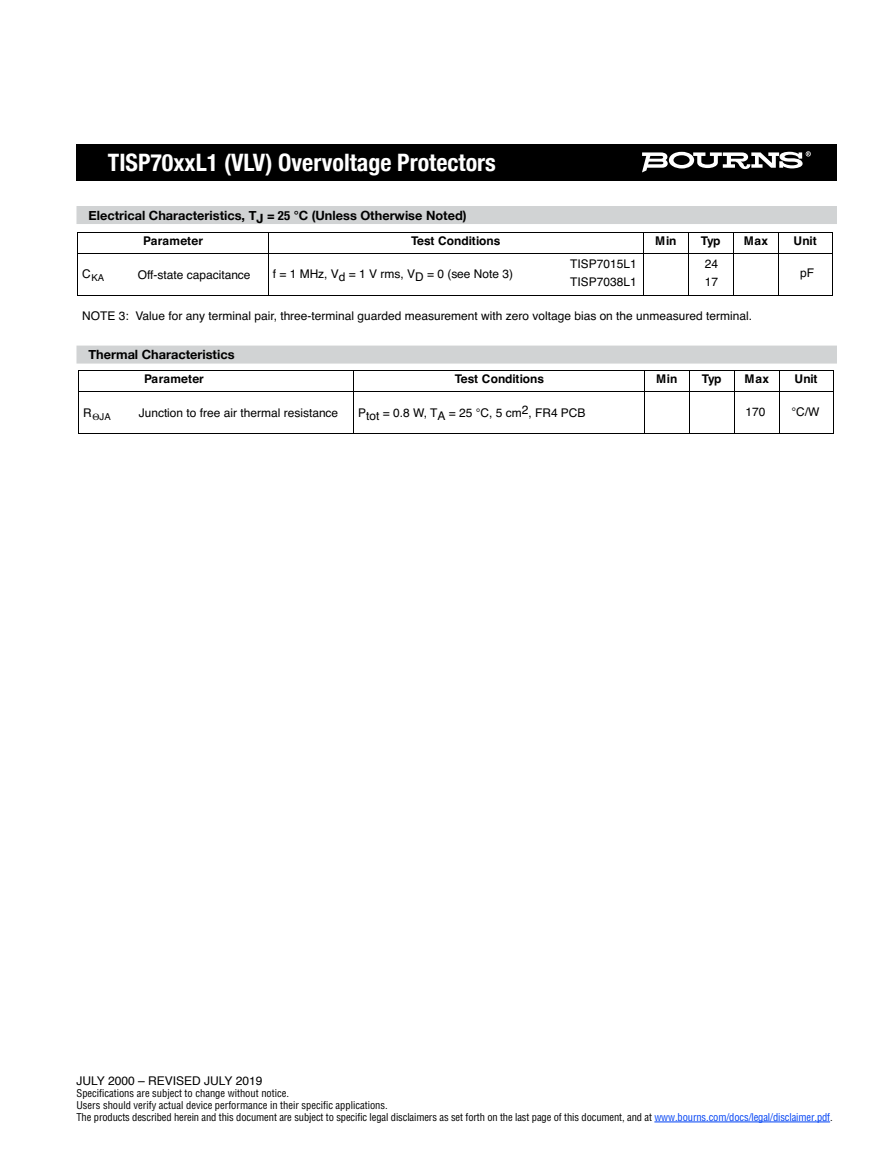
<style>
.page{position:relative;width:891px;height:1175px;background:#fff}
.page>*{position:absolute;margin:0;border:0;box-sizing:border-box;transform-origin:0 0}
.t1{font:700 condensed 24px "Helvetica Neue";color:#fff}
.t2{font:700 12.75px "Helvetica Neue";color:#000}
.t3{font:12px/18px "Helvetica";color:#000}
.t4{font:700 12px "Helvetica";color:#000}
.t5{font:700 12px "Helvetica";letter-spacing:.02em;color:#000}
.t6{font:condensed 10.5px/12px "Helvetica";letter-spacing:-.01em;color:#000}
.t7{font:9.6px "Helvetica";color:#000}
.s1{font-stretch:condensed}
.s2{color:#0042f4}
</style>
<div class="page">
<div style="left:76px;top:144px;width:761px;height:36px;background:#000"></div>
<hr style="left:77px;top:232px;width:1px;height:63px;background:#000">
<hr style="left:268px;top:232px;width:1px;height:64px;background:#000">
<hr style="left:643px;top:232px;width:1px;height:64px;background:#000">
<hr style="left:688px;top:232px;width:1px;height:64px;background:#000">
<hr style="left:733px;top:232px;width:1px;height:64px;background:#000">
<hr style="left:778px;top:232px;width:1px;height:64px;background:#000">
<hr style="left:832px;top:232px;width:1px;height:63px;background:#000">
<hr style="left:77px;top:232px;width:756px;height:1px;background:#000">
<hr style="left:77px;top:253px;width:756px;height:1px;background:#000">
<hr style="left:77px;top:295px;width:756px;height:1px;background:#000">
<hr style="left:78px;top:371px;width:1px;height:62px;background:#000">
<hr style="left:353px;top:370px;width:1px;height:64px;background:#000">
<hr style="left:644px;top:370px;width:1px;height:64px;background:#000">
<hr style="left:689px;top:370px;width:1px;height:64px;background:#000">
<hr style="left:734px;top:370px;width:1px;height:64px;background:#000">
<hr style="left:779px;top:370px;width:1px;height:64px;background:#000">
<hr style="left:833px;top:371px;width:1px;height:62px;background:#000">
<hr style="left:78px;top:370px;width:756px;height:1px;background:#000">
<hr style="left:78px;top:391px;width:756px;height:1px;background:#000">
<hr style="left:78px;top:433px;width:756px;height:1px;background:#000">
<svg style="left:642px;top:151px;width:169px;height:21px"></svg>
<div style="left:76px;top:206px;width:761px;height:18px;background:#d1d3d4"></div>
<div style="left:76px;top:345px;width:761px;height:18px;background:#d1d3d4"></div>
<hr style="left:654px;top:1121px;width:176px;height:1px;background:#0042f4">
<h1 class="t1" style="left:108px;top:142px;width:390px">TISP70xxL1 (VLV) Overvoltage Protectors</h1>
<p class="t2" style="left:88px;top:205px;width:380px">Electrical Characteristics, TJ <span class="s1">= 25</span> °C (Unless Otherwise Noted)</p>
<p class="t5" style="left:143px;top:231px;width:61px">Parameter</p>
<p class="t4" style="left:411px;top:231px;width:91px">Test Conditions</p>
<p class="t4" style="left:655px;top:231px;width:23px">Min</p>
<p class="t4" style="left:701px;top:231px;width:21px">Typ</p>
<p class="t4" style="left:744px;top:231px;width:26px">Max</p>
<p class="t4" style="left:794px;top:231px;width:25px">Unit</p>
<p class="t7" style="left:92px;top:270px;width:14px">KA</p>
<p class="t3" style="left:138px;top:266px;width:114px">Off-state capacitance</p>
<p class="t3" style="left:273px;top:265px;width:242px">f = 1 MHz, Vd = 1 V rms, VD = 0 (see Note 3)</p>
<p class="t3" style="left:570px;top:255px;width:68px">TISP7015L1<br>TISP7038L1</p>
<p class="t3" style="left:705px;top:255px;width:15px">24<br>17</p>
<p class="t3" style="left:800px;top:265px;width:15px">pF</p>
<p class="t3" style="left:82px;top:265px;width:10px">C</p>
<p class="t3" style="left:82px;top:307px;width:671px">NOTE 3: Value for any terminal pair, three-terminal guarded measurement with zero voltage bias on the unmeasured terminal.</p>
<p class="t2" style="left:88px;top:344px;width:148px">Thermal Characteristics</p>
<p class="t5" style="left:144px;top:369px;width:61px">Parameter</p>
<p class="t4" style="left:455px;top:369px;width:91px">Test Conditions</p>
<p class="t4" style="left:656px;top:369px;width:23px">Min</p>
<p class="t4" style="left:702px;top:369px;width:21px">Typ</p>
<p class="t4" style="left:745px;top:369px;width:26px">Max</p>
<p class="t4" style="left:795px;top:369px;width:25px">Unit</p>
<p class="t7" style="left:83px;top:409px;width:29px"><sup>R</sup> JA</p>
<p class="t3" style="left:139px;top:404px;width:201px">Junction to free air thermal resistance</p>
<p class="t3" style="left:358px;top:404px;width:229px">Ptot = 0.8 W, TA = 25 C, 5 cm2, FR4 PCB</p>
<p class="t3" style="left:746px;top:403px;width:21px">170</p>
<p class="t3" style="left:796px;top:403px;width:25px">C/W</p>
<p class="t3" style="left:76px;top:1072px;width:187px">JULY 2000 – REVISED JULY 2019</p>
<p class="t6" style="left:76px;top:1086px;width:758px">Specifications are subject to change without notice.<br>Users should verify actual device performance in their specific applications.<br>The products described herein and this document are subject to specific legal disclaimers as set forth on the last page of this document, and at <span class="s2">www.bourns.com/docs/legal/disclaimer.pdf</span>.</p>
</div>
